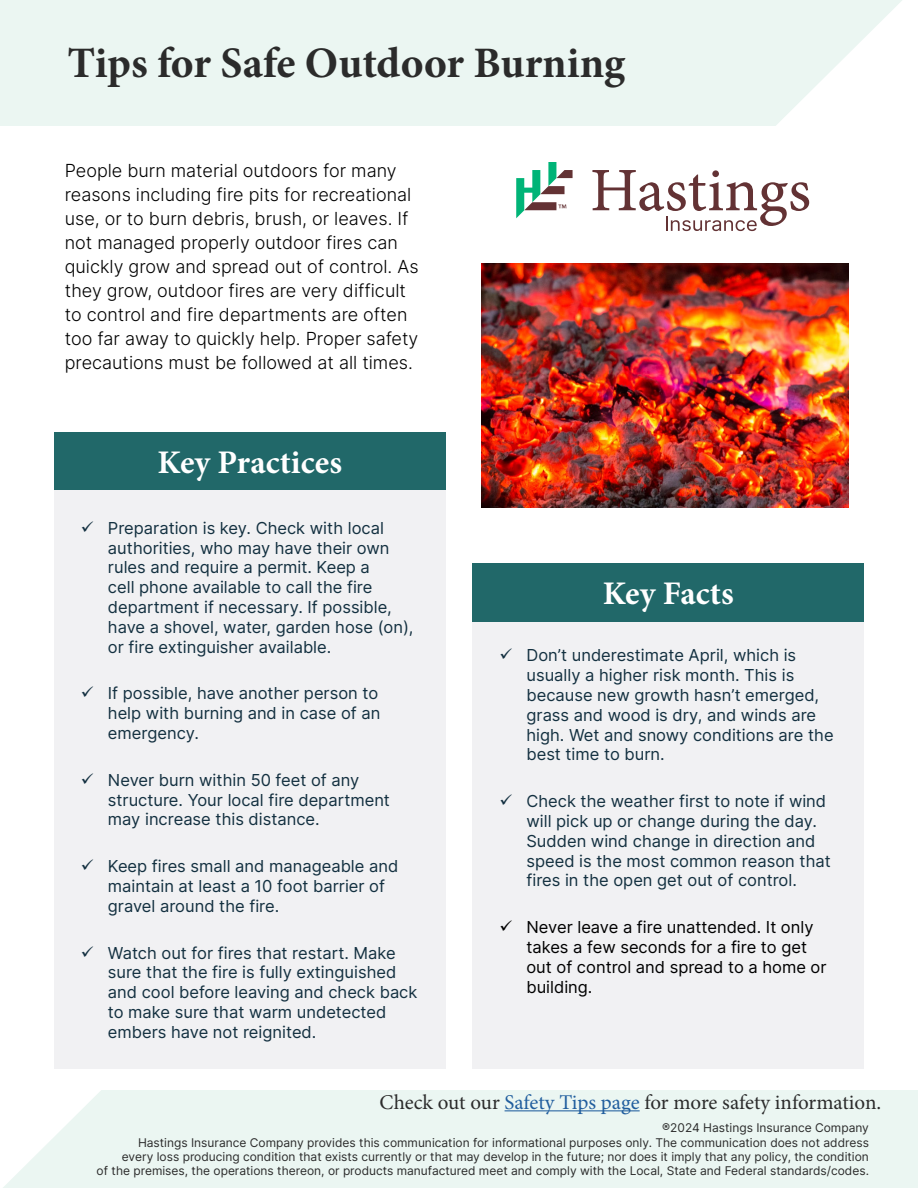
<style>
.page{position:relative;width:918px;height:1188px;background:#fff}
.page>*{position:absolute;margin:0;border:0;box-sizing:border-box;transform-origin:0 0}
.t1{font:700 43.5px "Minion Pro";letter-spacing:-.005em;color:#2b2b2b}
.t2{font:700 33px "Minion Pro";color:#fff}
.t3{font:21px "Minion Pro";letter-spacing:-.005em;color:#2b2b2b}
.t4{font:300 18px/24px "Inter";color:#000}
.t5{font:16.5px/19.8px "Inter";color:#133040}
.t6{font:16.5px/19.8px "Inter";color:#000}
.t7{font:12px/14.4px "Inter";color:#2b2b2b;text-align:right}
.s1{color:#215e9e}
</style>
<div class="page">
<div style="left:0;top:0;width:918px;height:125px;background:#ebf6f2"></div>
<svg style="left:758px;top:0;width:160px;height:264px;fill:#fff"></svg>
<div style="left:0;top:1091px;width:918px;height:97px;background:#ebf6f2"></div>
<svg style="left:0;top:1090px;width:242px;height:98px"></svg>
<svg style="left:516px;top:162px;width:57px;height:56px"></svg>
<svg style="left:592px;top:170px;width:217px;height:61px"></svg>
<div style="left:472px;top:618px;width:392px;height:451px;background:#f1f1f3"></div>
<div style="left:54px;top:432px;width:392px;height:59px;background:#216869"></div>
<div style="left:54px;top:491px;width:392px;height:578px;background:#f1f1f3"></div>
<div style="left:472px;top:563px;width:392px;height:58px;background:#216869"></div>
<img style="left:482px;top:264px;width:367px;height:243px">
<hr style="left:505px;top:1110px;width:135px;height:1px;background:#215e9e">
<h1 class="t1" style="left:68px;top:32px;width:559px">Tips for Safe Outdoor Burning</h1>
<p class="t4" style="left:65px;top:159px;width:355px">People burn material outdoors for many reasons including fire pits for recreational use, or to burn debris, brush, or leaves. If not managed properly outdoor fires can quickly grow and spread out of control. As they grow, outdoor fires are very difficult to control and fire departments are often too far away to quickly help. Proper safety precautions must be followed at all times.</p>
<h2 class="t2" style="left:158px;top:440px;width:186px">Key Practices</h2>
<p class="t5" style="left:108px;top:517px;width:307px">Preparation is key. Check with local authorities, who may have their own rules and require a permit. Keep a<br>cell phone available to call the fire department if necessary. If possible, have a shovel, water, garden hose (on), or fire extinguisher available.</p>
<p class="t5" style="left:108px;top:683px;width:274px">If possible, have another person to help with burning and in case of an emergency.</p>
<p class="t5" style="left:108px;top:769px;width:284px">Never burn within 50 feet of any structure. Your local fire department may increase this distance.</p>
<p class="t5" style="left:108px;top:856px;width:292px">Keep fires small and manageable and maintain at least a 10 foot barrier of gravel around the fire.</p>
<p class="t5" style="left:108px;top:942px;width:311px">Watch out for fires that restart. Make sure that the fire is fully extinguished and cool before leaving and check back to make sure that warm undetected embers have not reignited.</p>
<h2 class="t2" style="left:603px;top:570px;width:133px">Key Facts</h2>
<p class="t5" style="left:526px;top:645px;width:309px">Don’t underestimate April, which is usually a higher risk month. This is because new growth hasn’t emerged, grass and wood is dry, and winds are high. Wet and snowy conditions are the best time to burn.</p>
<p class="t5" style="left:526px;top:791px;width:306px">Check the weather first to note if wind will pick up or change during the day.<br>Sudden wind change in direction and speed is the most common reason that fires in the open get out of control.</p>
<p class="t6" style="left:526px;top:917px;width:302px">Never leave a fire unattended. It only takes a few seconds for a fire to get out of control and spread to a home or building.</p>
<p class="t3" style="left:380px;top:1088px;width:503px">Check out our <span class="s1">Safety Tips page</span> for more safety information.</p>
<p class="t7" style="left:97px;top:1120px;width:774px">®2024 Hastings Insurance Company<br>Hastings Insurance Company provides this communication for informational purposes only. The communication does not address<br>every loss producing condition that exists currently or that may develop in the future; nor does it imply that any policy, the condition<br>of the premises, the operations thereon, or products manufactured meet and comply with the Local, State and Federal standards/codes.</p>
</div>
